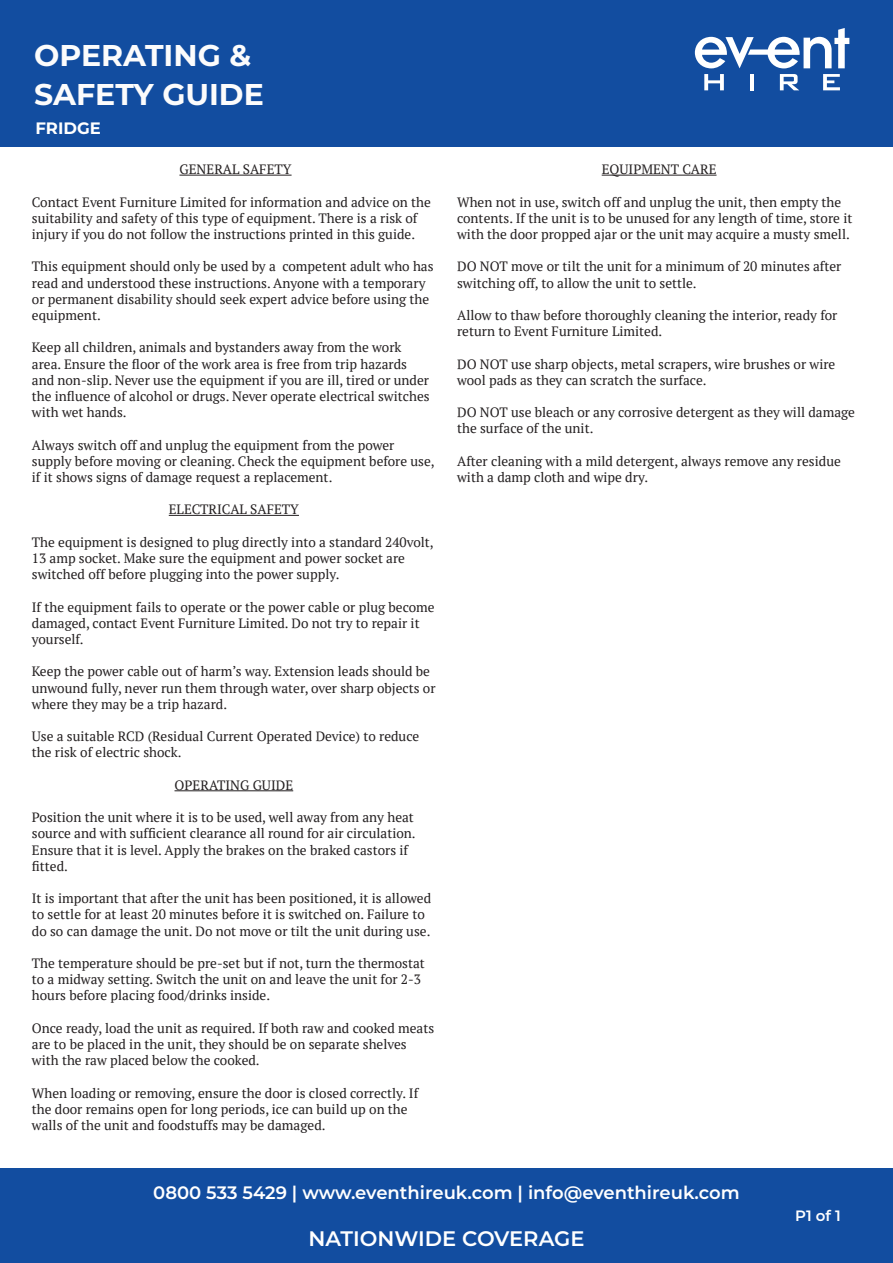
<style>
.page{position:relative;width:893px;height:1263px;background:#fff}
.page>*{position:absolute;margin:0;border:0;box-sizing:border-box;transform-origin:0 0}
.t1{font:700 30px "Montserrat";color:#fcfcfc}
.t2{font:600 21px "Montserrat";color:#fff}
.t3{font:600 18px "Montserrat";color:#fff}
.t4{font:700 16.5px "Montserrat";color:#fff}
.t5{font:600 15px "Montserrat";color:#fff}
.t6{font:13.5px/16.2px "PT Serif";color:#231f20}
</style>
<div class="page">
<div style="left:0;top:1169px;width:893px;height:94px;background:#124da0"></div>
<div style="left:0;top:0;width:893px;height:147px;background:#124da0"></div>
<hr style="left:602px;top:175px;width:114px;height:1px;background:#231f20">
<hr style="left:179px;top:175px;width:113px;height:1px;background:#231f20">
<hr style="left:169px;top:515px;width:130px;height:1px;background:#231f20">
<hr style="left:175px;top:790px;width:118px;height:1px;background:#231f20">
<svg style="left:695px;top:28px;width:154px;height:40px"></svg>
<svg style="left:704px;top:74px;width:20px;height:16px"></svg>
<hr style="left:750px;top:74px;width:4px;height:16px;background:#fff">
<svg style="left:780px;top:74px;width:19px;height:16px"></svg>
<svg style="left:823px;top:74px;width:17px;height:16px"></svg>
<p class="t1" style="left:34px;top:33px;width:219px">OPERATING &amp;</p>
<p class="t1" style="left:34px;top:73px;width:231px">SAFETY GUIDE</p>
<p class="t4" style="left:35px;top:116px;width:67px">FRIDGE</p>
<p class="t6" style="left:179px;top:161px;width:114px">GENERAL SAFETY</p>
<p class="t6" style="left:32px;top:193px;width:401px">Contact Event Furniture Limited for information and advice on the suitability and safety of this type of equipment. There is a risk of injury if you do not follow the instructions printed in this guide.</p>
<p class="t6" style="left:32px;top:258px;width:403px">This equipment should only be used by a competent adult who has read and understood these instructions. Anyone with a temporary or permanent disability should seek expert advice before using the equipment.</p>
<p class="t6" style="left:32px;top:339px;width:399px">Keep all children, animals and bystanders away from the work area. Ensure the floor of the work area is free from trip hazards and non-slip. Never use the equipment if you are ill, tired or under the influence of alcohol or drugs. Never operate electrical switches with wet hands.</p>
<p class="t6" style="left:32px;top:436px;width:404px">Always switch off and unplug the equipment from the power supply before moving or cleaning. Check the equipment before use, if it shows signs of damage request a replacement.</p>
<p class="t6" style="left:169px;top:501px;width:132px">ELECTRICAL SAFETY</p>
<p class="t6" style="left:32px;top:534px;width:403px">The equipment is designed to plug directly into a standard 240volt,<br>13 amp socket. Make sure the equipment and power socket are switched off before plugging into the power supply.</p>
<p class="t6" style="left:32px;top:598px;width:404px">If the equipment fails to operate or the power cable or plug become damaged, contact Event Furniture Limited. Do not try to repair it yourself.</p>
<p class="t6" style="left:32px;top:663px;width:405px">Keep the power cable out of harm’s way. Extension leads should be unwound fully, never run them through water, over sharp objects or where they may be a trip hazard.</p>
<p class="t6" style="left:32px;top:728px;width:389px">Use a suitable RCD (Residual Current Operated Device) to reduce the risk of electric shock.</p>
<p class="t6" style="left:175px;top:777px;width:120px">OPERATING GUIDE</p>
<p class="t6" style="left:32px;top:809px;width:385px">Position the unit where it is to be used, well away from any heat source and with sufficient clearance all round for air circulation.</p>
<p class="t6" style="left:32px;top:841px;width:378px">Ensure that it is level. Apply the brakes on the braked castors if fitted.</p>
<p class="t6" style="left:32px;top:890px;width:401px">It is important that after the unit has been positioned, it is allowed to settle for at least 20 minutes before it is switched on. Failure to do so can damage the unit. Do not move or tilt the unit during use.</p>
<p class="t6" style="left:32px;top:955px;width:394px">The temperature should be pre-set but if not, turn the thermostat to a midway setting. Switch the unit on and leave the unit for 2-3 hours before placing food/drinks inside.</p>
<p class="t6" style="left:32px;top:1020px;width:404px">Once ready, load the unit as required. If both raw and cooked meats are to be placed in the unit, they should be on separate shelves with the raw placed below the cooked.</p>
<p class="t6" style="left:32px;top:1084px;width:388px">When loading or removing, ensure the door is closed correctly. If the door remains open for long periods, ice can build up on the walls of the unit and foodstuffs may be damaged.</p>
<p class="t6" style="left:602px;top:161px;width:116px">EQUIPMENT CARE</p>
<p class="t6" style="left:457px;top:193px;width:397px">When not in use, switch off and unplug the unit, then empty the contents. If the unit is to be unused for any length of time, store it with the door propped ajar or the unit may acquire a musty smell.</p>
<p class="t6" style="left:457px;top:258px;width:386px">DO NOT move or tilt the unit for a minimum of 20 minutes after switching off, to allow the unit to settle.</p>
<p class="t6" style="left:457px;top:307px;width:382px">Allow to thaw before thoroughly cleaning the interior, ready for return to Event Furniture Limited.</p>
<p class="t6" style="left:457px;top:355px;width:380px">DO NOT use sharp objects, metal scrapers, wire brushes or wire wool pads as they can scratch the surface.</p>
<p class="t6" style="left:457px;top:404px;width:399px">DO NOT use bleach or any corrosive detergent as they will damage the surface of the unit.</p>
<p class="t6" style="left:457px;top:453px;width:385px">After cleaning with a mild detergent, always remove any residue with a damp cloth and wipe dry.</p>
<p class="t3" style="left:153px;top:1179px;width:588px">0800 533 5429 | www.eventhireuk.com | info@eventhireuk.com</p>
<p class="t2" style="left:308px;top:1224px;width:277px">NATIONWIDE COVERAGE</p>
<p class="t5" style="left:795px;top:1205px;width:47px">P1 of 1</p>
</div>
